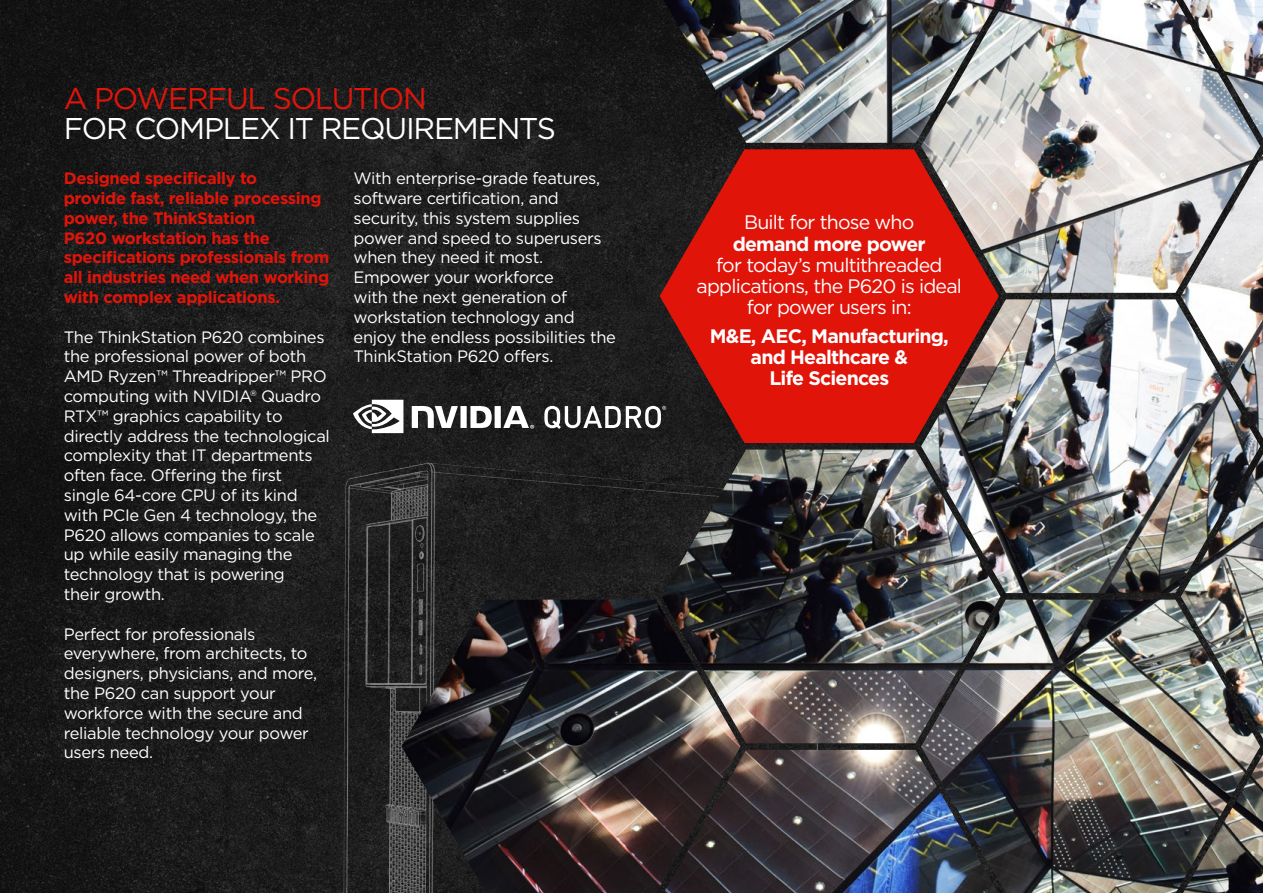
<style>
.page{position:relative;width:1263px;height:893px;background:#fff}
.page>*{position:absolute;margin:0;border:0;box-sizing:border-box;transform-origin:0 0}
.t1{font:30px "Gotham";letter-spacing:-.04em;color:#fff}
.t2{font:30px "Gotham";letter-spacing:-.04em;color:#e1140a}
.t3{font:19.5px/21px "Gotham";letter-spacing:-.04em;color:#fff;text-align:center}
.t4{font:700 19.5px/21px "Gotham";letter-spacing:-.04em;color:#fff;text-align:center}
.t5{font:16.5px/19.8px "Gotham";letter-spacing:-.02em;color:#fff}
.t6{font:700 16.5px/19.8px "Gotham";letter-spacing:-.02em;color:#e1140a}
</style>
<div class="page">
<img style="left:0;top:0;width:401px;height:893px">
<img style="left:319px;top:446px;width:82px;height:447px">
<img style="left:401px;top:0;width:862px;height:893px">
<svg style="left:660px;top:149px;width:339px;height:294px;background:#be241c"></svg>
<svg style="left:412px;top:406px;width:122px;height:23px"></svg>
<svg style="left:353px;top:400px;width:50px;height:33px"></svg>
<svg style="left:544px;top:406px;width:122px;height:23px"></svg>
<h1 class="t2" style="left:64px;top:79px;width:365px">A POWERFUL SOLUTION</h1>
<h1 class="t1" style="left:64px;top:109px;width:494px">FOR COMPLEX IT REQUIREMENTS</h1>
<p class="t6" style="left:64px;top:168px;width:267px">Designed specifically to<br>provide fast, reliable processing power, the ThinkStation<br>P620 workstation has the specifications professionals from all industries need when working with complex applications.</p>
<p class="t5" style="left:64px;top:326px;width:268px">The ThinkStation P620 combines the professional power of both<br>AMD Ryzen™ Threadripper™ PRO computing with NVIDIA® Quadro<br>RTX™ graphics capability to directly address the technological complexity that IT departments often face. Offering the first single 64-core CPU of its kind with PCIe Gen 4 technology, the<br>P620 allows companies to scale up while easily managing the technology that is powering<br>their growth.</p>
<p class="t5" style="left:64px;top:623px;width:255px">Perfect for professionals everywhere, from architects, to designers, physicians, and more, the P620 can support your workforce with the secure and reliable technology your power users need.</p>
<p class="t5" style="left:354px;top:168px;width:264px">With enterprise-grade features, software certification, and security, this system supplies power and speed to superusers when they need it most.<br>Empower your workforce<br>with the next generation of workstation technology and enjoy the endless possibilities the<br>ThinkStation P620 offers.</p>
<p class="t3" style="left:744px;top:212px;width:172px">Built for those who</p>
<p class="t4" style="left:733px;top:233px;width:195px">demand more power</p>
<p class="t3" style="left:696px;top:254px;width:267px">for today’s multithreaded applications, the P620 is ideal for power users in:</p>
<p class="t4" style="left:710px;top:325px;width:241px">M&amp;E, AEC, Manufacturing, and Healthcare &amp;<br>Life Sciences</p>
</div>
